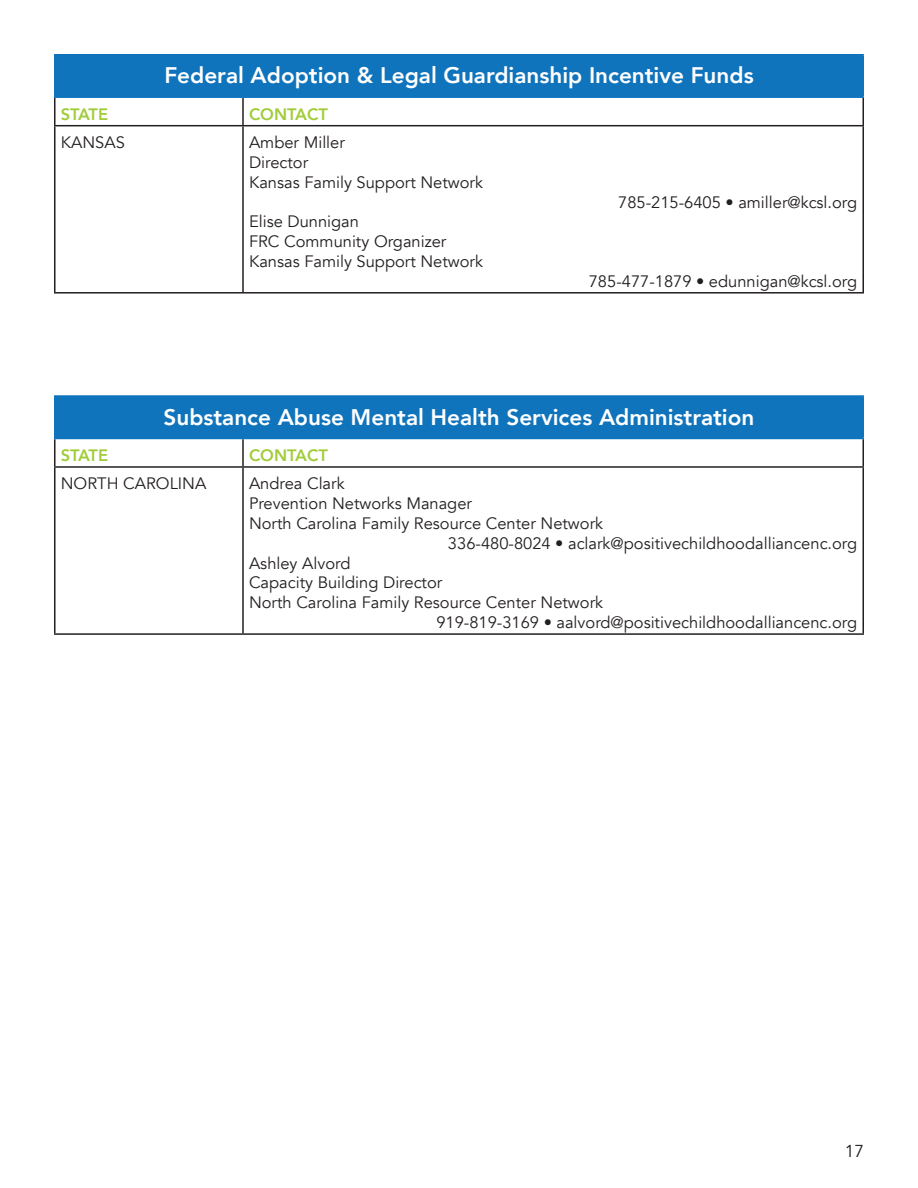
<style>
.page{position:relative;width:918px;height:1188px;background:#fff}
.page>*{position:absolute;margin:0;border:0;box-sizing:border-box;transform-origin:0 0}
.t1{font:800 22.5px "Avenir";color:#fff}
.t2{font:17.25px "Avenir";color:#231f20}
.t3{font:16.5px "Avenir";color:#231f20}
.t4{font:800 16.5px "Avenir";color:#a1cc3a}
</style>
<div class="page">
<div style="left:55px;top:55px;width:808px;height:42px;background:#1074bc"></div>
<hr style="left:54px;top:98px;width:2px;height:27px;background:#231f20">
<hr style="left:242px;top:98px;width:2px;height:27px;background:#231f20">
<hr style="left:862px;top:98px;width:2px;height:27px;background:#231f20">
<hr style="left:54px;top:125px;width:189px;height:1px;background:#231f20">
<hr style="left:54px;top:126px;width:2px;height:166px;background:#231f20">
<hr style="left:243px;top:125px;width:621px;height:1px;background:#231f20">
<hr style="left:242px;top:126px;width:2px;height:166px;background:#231f20">
<hr style="left:862px;top:126px;width:2px;height:166px;background:#231f20">
<hr style="left:54px;top:292px;width:189px;height:2px;background:#231f20">
<hr style="left:243px;top:292px;width:621px;height:2px;background:#231f20">
<hr style="left:54px;top:54px;width:189px;height:2px;background:#1074bc">
<hr style="left:54px;top:55px;width:2px;height:41px;background:#1074bc">
<hr style="left:243px;top:54px;width:621px;height:2px;background:#1074bc">
<hr style="left:862px;top:55px;width:2px;height:41px;background:#1074bc">
<hr style="left:54px;top:96px;width:189px;height:2px;background:#1074bc">
<hr style="left:243px;top:96px;width:621px;height:2px;background:#1074bc">
<div style="left:55px;top:396px;width:808px;height:42px;background:#1074bc"></div>
<hr style="left:54px;top:439px;width:2px;height:27px;background:#231f20">
<hr style="left:242px;top:439px;width:2px;height:27px;background:#231f20">
<hr style="left:862px;top:439px;width:2px;height:27px;background:#231f20">
<hr style="left:54px;top:466px;width:189px;height:2px;background:#231f20">
<hr style="left:54px;top:468px;width:2px;height:165px;background:#231f20">
<hr style="left:243px;top:466px;width:621px;height:2px;background:#231f20">
<hr style="left:242px;top:468px;width:2px;height:165px;background:#231f20">
<hr style="left:862px;top:468px;width:2px;height:165px;background:#231f20">
<hr style="left:54px;top:633px;width:189px;height:2px;background:#231f20">
<hr style="left:243px;top:633px;width:621px;height:2px;background:#231f20">
<hr style="left:54px;top:395px;width:189px;height:2px;background:#1074bc">
<hr style="left:54px;top:397px;width:2px;height:41px;background:#1074bc">
<hr style="left:243px;top:395px;width:621px;height:2px;background:#1074bc">
<hr style="left:862px;top:397px;width:2px;height:41px;background:#1074bc">
<hr style="left:54px;top:438px;width:189px;height:1px;background:#1074bc">
<hr style="left:243px;top:438px;width:621px;height:1px;background:#1074bc">
<p class="t1" style="left:164px;top:58px;width:591px">Federal Adoption &amp; Legal Guardianship Incentive Funds</p>
<p class="t4" style="left:61px;top:101px;width:49px">STATE</p>
<p class="t4" style="left:249px;top:101px;width:80px">CONTACT</p>
<p class="t3" style="left:61px;top:133px;width:66px">KANSAS</p>
<p class="t3" style="left:249px;top:133px;width:97px">Amber Miller</p>
<p class="t3" style="left:249px;top:152px;width:61px">Director</p>
<p class="t3" style="left:249px;top:172px;width:236px">Kansas Family Support Network</p>
<p class="t3" style="left:249px;top:212px;width:112px">Elise Dunnigan</p>
<p class="t3" style="left:249px;top:232px;width:199px">FRC Community Organizer</p>
<p class="t3" style="left:249px;top:251px;width:236px">Kansas Family Support Network</p>
<p class="t3" style="left:618px;top:192px;width:241px">785-215-6405 • amiller@kcsl.org</p>
<p class="t3" style="left:589px;top:271px;width:270px">785-477-1879 • edunnigan@kcsl.org</p>
<p class="t1" style="left:164px;top:399px;width:592px">Substance Abuse Mental Health Services Administration</p>
<p class="t4" style="left:61px;top:442px;width:49px">STATE</p>
<p class="t4" style="left:249px;top:442px;width:80px">CONTACT</p>
<p class="t3" style="left:61px;top:474px;width:147px">NORTH CAROLINA</p>
<p class="t3" style="left:249px;top:474px;width:97px">Andrea Clark</p>
<p class="t3" style="left:249px;top:494px;width:225px">Prevention Networks Manager</p>
<p class="t3" style="left:249px;top:514px;width:356px">North Carolina Family Resource Center Network</p>
<p class="t3" style="left:448px;top:533px;width:411px">336-480-8024 • aclark@positivechildhoodalliancenc.org</p>
<p class="t3" style="left:249px;top:553px;width:103px">Ashley Alvord</p>
<p class="t3" style="left:249px;top:573px;width:195px">Capacity Building Director</p>
<p class="t3" style="left:249px;top:593px;width:356px">North Carolina Family Resource Center Network</p>
<p class="t3" style="left:436px;top:613px;width:422px">919-819-3169 • aalvord@positivechildhoodalliancenc.org</p>
<p class="t2" style="left:845px;top:1141px;width:21px">17</p>
</div>
